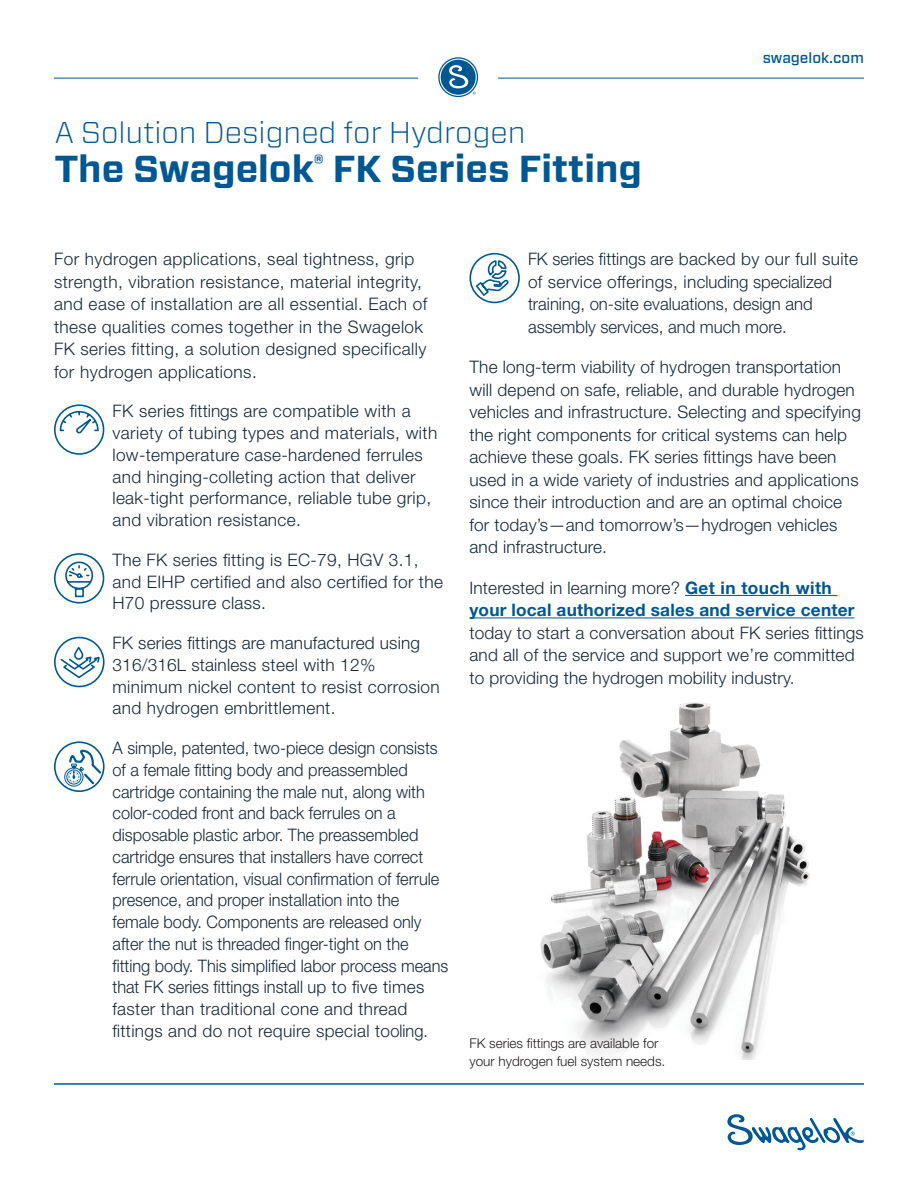
<style>
.page{position:relative;width:918px;height:1188px;background:#fff}
.page>*{position:absolute;margin:0;border:0;box-sizing:border-box;transform-origin:0 0}
.t1{font:700 37.5px "Forza";color:#015792}
.t2{font:300 30px "Forza";color:#015792}
.t3{font:300 17.25px/22.5px "Helvetica Neue LT Std";letter-spacing:.01em;color:#172938}
.t4{font:300 17.25px/21.8px "Helvetica Neue LT Std";letter-spacing:.01em;color:#172938;scale:.95 1}
.t5{font:500 15px "Forza";color:#015792}
.t6{font:300 13.5px/18px "Helvetica Neue LT Std";color:#231f20}
.s1{font-weight:700;color:#015792}
</style>
<div class="page">
<hr style="left:54px;top:78px;width:364px;height:1px;background:#015792">
<hr style="left:498px;top:78px;width:366px;height:1px;background:#015792">
<div style="left:438px;top:57px;width:40px;height:40px;border:1px solid #015792;border-radius:50%"></div>
<svg style="left:441px;top:60px;width:35px;height:35px"></svg>
<svg style="left:727px;top:1114px;width:137px;height:37px"></svg>
<hr style="left:54px;top:1084px;width:810px;height:1px;background:#015792">
<img style="left:540px;top:702px;width:270px;height:358px">
<hr style="left:685px;top:595px;width:153px;height:1px;background:#015792">
<hr style="left:470px;top:618px;width:384px;height:1px;background:#015792">
<svg style="left:54px;top:636px;width:51px;height:52px"></svg>
<svg style="left:54px;top:553px;width:51px;height:51px"></svg>
<div style="left:54px;top:741px;width:51px;height:51px;border:2px solid #015792;border-radius:50%"></div>
<svg style="left:64px;top:744px;width:39px;height:43px"></svg>
<svg style="left:54px;top:404px;width:51px;height:51px"></svg>
<svg style="left:469px;top:252px;width:51px;height:52px"></svg>
<p class="t2" style="left:55px;top:112px;width:472px">A Solution Designed for Hydrogen</p>
<p class="t1" style="left:55px;top:144px;width:589px">The Swagelok<sup>®</sup> FK Series Fitting</p>
<p class="t5" style="left:763px;top:47px;width:103px">swagelok.com</p>
<p class="t3" style="left:54px;top:247px;width:375px">For hydrogen applications, seal tightness, grip strength, vibration resistance, material integrity, and ease of installation are all essential. Each of these qualities comes together in the Swagelok FK series fitting, a solution designed specifically for hydrogen applications.</p>
<p class="t3" style="left:112px;top:400px;width:326px;line-height:21.8px">FK series fittings are compatible with a variety of tubing types and materials, with low-temperature case-hardened ferrules and hinging-colleting action that deliver leak-tight performance, reliable tube grip, and vibration resistance.</p>
<p class="t3" style="left:112px;top:549px;width:332px;line-height:21.8px">The FK series fitting is EC-79, HGV 3.1, and EIHP certified and also certified for the<br>H70 pressure class.</p>
<p class="t3" style="left:112px;top:632px;width:329px;line-height:21.8px">FK series fittings are manufactured using 316/316L stainless steel with 12% minimum nickel content to resist corrosion and hydrogen embrittlement.</p>
<p class="t4" style="left:112px;top:737px;width:355px">A simple, patented, two-piece design consists of a female fitting body and preassembled cartridge containing the male nut, along with color-coded front and back ferrules on a disposable plastic arbor. The preassembled cartridge ensures that installers have correct ferrule orientation, visual confirmation of ferrule presence, and proper installation into the female body. Components are released only after the nut is threaded finger-tight on the fitting body. This simplified labor process means that FK series fittings install up to five times faster than traditional cone and thread fittings and do not require special tooling.</p>
<p class="t3" style="left:528px;top:247px;width:332px">FK series fittings are backed by our full suite of service offerings, including specialized training, on-site evaluations, design and assembly services, and much more.</p>
<p class="t3" style="left:470px;top:355px;width:393px">The long-term viability of hydrogen transportation will depend on safe, reliable, and durable hydrogen vehicles and infrastructure. Selecting and specifying the right components for critical systems can help achieve these goals. FK series fittings have been used in a wide variety of industries and applications since their introduction and are an optimal choice for today’s—and tomorrow’s—hydrogen vehicles and infrastructure.</p>
<p class="t3" style="left:470px;top:576px;width:396px">Interested in learning more? <span class="s1">Get in touch with your local authorized sales and service center </span>today to start a conversation about FK series fittings and all of the service and support we’re committed to providing the hydrogen mobility industry.</p>
<p class="t6" style="left:470px;top:1034px;width:197px">FK series fittings are available for your hydrogen fuel system needs.</p>
</div>
